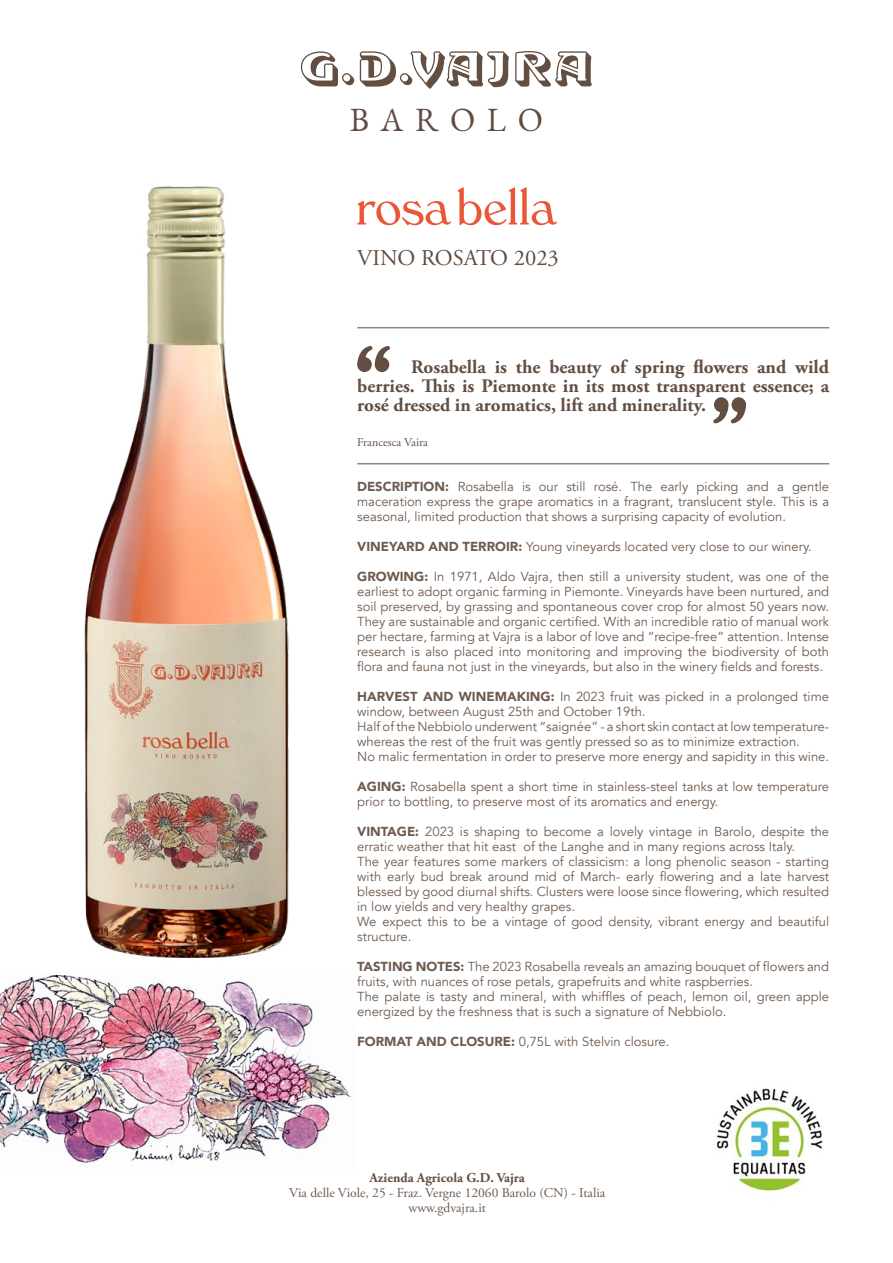
<style>
.page{position:relative;width:893px;height:1263px;background:#fff}
.page>*{position:absolute;margin:0;border:0;box-sizing:border-box;transform-origin:0 0}
.t1{font:33px "EB Garamond";letter-spacing:.35em;color:#604b40}
.t2{font:22.5px "Adobe Garamond Pro";color:#614d41}
.t3{font:700 19.05px/19px "Adobe Garamond Pro";color:#634e42;text-align:justify}
.t4{font:13.5px/15px "Adobe Garamond Pro";color:#6f5b4f;text-align:center}
.t5{font:700 13.5px "Adobe Garamond Pro";color:#634e42}
.t6{font:13.05px/15px "Avenir";color:#6f5b4f}
.t7{font:12px "Adobe Garamond Pro";color:#634e42}
.s1{font-weight:900}
</style>
<div class="page">
<img style="left:0;top:988px;width:351px;height:175px">
<svg style="left:357px;top:346px;width:33px;height:26px"></svg>
<hr style="left:357px;top:463px;width:472px;height:1px;background:#634e42">
<hr style="left:357px;top:327px;width:472px;height:1px;background:#634e42">
<svg style="left:713px;top:397px;width:33px;height:27px"></svg>
<svg style="left:357px;top:187px;width:200px;height:38px"></svg>
<svg style="left:515px;top:51px;width:77px;height:36px"></svg>
<svg style="left:301px;top:51px;width:53px;height:35px"></svg>
<svg style="left:360px;top:51px;width:149px;height:38px"></svg>
<img style="left:6px;top:186px;width:345px;height:803px">
<img style="left:716px;top:1088px;width:107px;height:104px">
<h1 class="t1" style="left:350px;top:99px;width:195px">BAROLO</h1>
<h2 class="t2" style="left:357px;top:245px;width:203px">VINO ROSATO 2023</h2>
<h3 class="t3" style="left:357px;top:357px;width:473px;text-indent:54px">Rosabella is the beauty of spring flowers and wild berries. This is Piemonte in its most transparent essence; a rosé dressed in aromatics, lift and minerality.</h3>
<p class="t7" style="left:357px;top:435px;width:72px">Francesca Vaira</p>
<p class="t6" style="left:357px;top:480px;width:473px;text-align:justify"><span class="s1">DESCRIPTION:</span> Rosabella is our still rosé. The early picking and a gentle maceration express the grape aromatics in a fragrant, translucent style. This is a seasonal, limited production that shows a surprising capacity of evolution.</p>
<p class="t6" style="left:357px;top:540px;width:456px"><span class="s1">VINEYARD AND TERROIR:</span> Young vineyards located very close to our winery.</p>
<p class="t6" style="left:357px;top:570px;width:474px;text-align:justify"><span class="s1">GROWING:</span> In 1971, Aldo Vajra, then still a university student, was one of the earliest to adopt organic farming in Piemonte. Vineyards have been nurtured, and soil preserved, by grassing and spontaneous cover crop for almost 50 years now.<br>They are sustainable and organic certified. With an incredible ratio of manual work per hectare, farming at Vajra is a labor of love and “recipe-free” attention. Intense research is also placed into monitoring and improving the biodiversity of both flora and fauna not just in the vineyards, but also in the winery fields and forests.</p>
<p class="t6" style="left:357px;top:690px;width:473px"><span class="s1">HARVEST AND WINEMAKING:</span> In 2023 fruit was picked in a prolonged time window, between August 25th and October 19th.<br>Half of the Nebbiolo underwent “saignée” - a short skin contact at low temperature&shy;whereas the rest of the fruit was gently pressed so as to minimize extraction.<br>No malic fermentation in order to preserve more energy and sapidity in this wine.</p>
<p class="t6" style="left:357px;top:780px;width:473px"><span class="s1">AGING:</span> Rosabella spent a short time in stainless-steel tanks at low temperature prior to bottling, to preserve most of its aromatics and energy.</p>
<p class="t6" style="left:357px;top:825px;width:474px"><span class="s1">VINTAGE:</span> 2023 is shaping to become a lovely vintage in Barolo, despite the erratic weather that hit east of the Langhe and in many regions across Italy.<br>The year features some markers of classicism: a long phenolic season - starting with early bud break around mid of March- early flowering and a late harvest blessed by good diurnal shifts. Clusters were loose since flowering, which resulted in low yields and very healthy grapes.<br>We expect this to be a vintage of good density, vibrant energy and beautiful structure.</p>
<p class="t6" style="left:357px;top:960px;width:473px"><span class="s1">TASTING NOTES:</span> The 2023 Rosabella reveals an amazing bouquet of flowers and fruits, with nuances of rose petals, grapefruits and white raspberries.<br>The palate is tasty and mineral, with whiffles of peach, lemon oil, green apple energized by the freshness that is such a signature of Nebbiolo.</p>
<p class="t6" style="left:357px;top:1035px;width:314px"><span class="s1">FORMAT AND CLOSURE:</span> 0,75L with Stelvin closure.</p>
<p class="t5" style="left:369px;top:1170px;width:157px">Azienda Agricola G.D. Vajra</p>
<p class="t4" style="left:289px;top:1186px;width:318px">Via delle Viole, 25 - Fraz. Vergne 12060 Barolo (CN) - Italia www.gdvajra.it</p>
</div>
